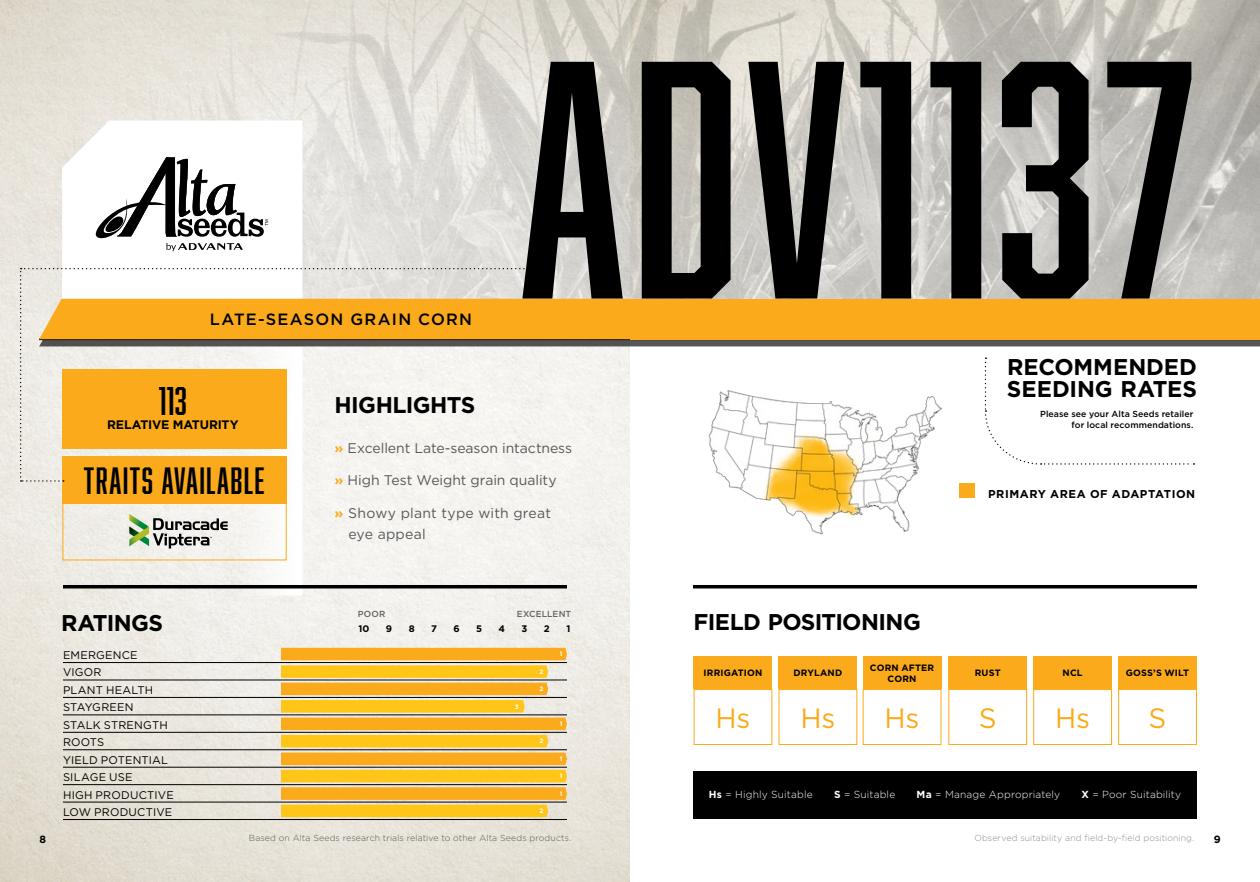
<style>
.page{position:relative;width:1260px;height:882px;background:#fff}
.page>*{position:absolute;margin:0;border:0;box-sizing:border-box;transform-origin:0 0}
.t1{font:311.5px "Abolition";letter-spacing:.02em;color:#000}
.t2{font:36.93px "Abolition";color:#000}
.t3{font:35px "Abolition";letter-spacing:.04em;color:#000}
.t4{font:28px "Gotham";letter-spacing:-.01em;color:#fbaa1b}
.t5{font:700 22.75px "Gotham";letter-spacing:-.025em;color:#000}
.t6{font:700 22.75px/21.9px "Gotham";letter-spacing:-.005em;color:#000}
.t7{font:500 16.28px "Gotham";letter-spacing:.08em;color:#000}
.t8{font:14px "Gotham";letter-spacing:-.005em;color:#58595b}
.t9{font:14px/21px "Gotham";letter-spacing:.015em;color:#58595b}
.t10{font:700 12.42px "Gotham";letter-spacing:-.02em;color:#000}
.t11{font:700 11.38px "Gotham";letter-spacing:.045em;color:#000}
.t12{font:11.03px/17.5px "Gotham";letter-spacing:.015em;color:#000}
.t13{font:700 10.5px "Gotham";color:#000}
.t14{font:300 10.15px "Gotham";letter-spacing:.015em;color:#fff}
.t15{font:700 9.45px "Gotham";color:#000}
.t16{font:700 9.1px/10.5px "Gotham";letter-spacing:.02em;color:#000;text-align:center}
.t17{font:300 8.75px "Gotham";letter-spacing:.01em;color:#58595b}
.t18{font:500 8.75px/11.4px "Gotham";letter-spacing:.005em;color:#000;text-align:right}
.t19{font:300 8.75px "Gotham";letter-spacing:.01em;color:#8a8c8e}
.t20{font:500 8.75px "Gotham";letter-spacing:.01em;color:#636466}
.t21{font:700 6.3px "Gotham";color:#fff}
.s1{font-weight:700;color:#fbaa1b}
.s2{font-weight:700}
</style>
<div class="page">
<div style="left:863px;top:656px;width:79px;height:33px;background:#fbaa1b"></div>
<div style="left:863px;top:689px;width:79px;height:56px;border:1px solid #fbaa1b"></div>
<div style="left:693px;top:771px;width:504px;height:48px;background:#000"></div>
<img style="left:0;top:312px;width:630px;height:570px">
<img style="left:0;top:0;width:1260px;height:312px">
<svg style="left:62px;top:120px;width:240px;height:147px"></svg>
<svg style="left:0;top:346px;width:302px;height:249px;fill:#f0ede8"></svg>
<hr style="left:63px;top:585px;width:504px;height:3px;background:#000">
<hr style="left:693px;top:585px;width:504px;height:3px;background:#000">
<hr style="left:63px;top:662px;width:504px;height:1px;background:#000">
<hr style="left:63px;top:680px;width:504px;height:1px;background:#000">
<hr style="left:63px;top:697px;width:504px;height:1px;background:#000">
<hr style="left:63px;top:715px;width:504px;height:1px;background:#000">
<hr style="left:63px;top:732px;width:504px;height:1px;background:#000">
<hr style="left:63px;top:749px;width:504px;height:1px;background:#000">
<hr style="left:63px;top:767px;width:504px;height:1px;background:#000">
<hr style="left:63px;top:784px;width:504px;height:1px;background:#000">
<hr style="left:63px;top:802px;width:504px;height:1px;background:#000">
<hr style="left:63px;top:819px;width:504px;height:1px;background:#000">
<svg style="left:281px;top:648px;width:286px;height:99px;background:#ecba49"></svg>
<svg style="left:281px;top:753px;width:286px;height:64px;background:#edb73d"></svg>
<svg style="left:630px;top:339px;width:630px;height:7px;background:#6c614c"></svg>
<div style="left:630px;top:299px;width:630px;height:40px;background:#fbaa1b"></div>
<div style="left:694px;top:689px;width:78px;height:56px;border:1px solid #fbaa1b"></div>
<div style="left:778px;top:656px;width:79px;height:33px;background:#fbaa1b"></div>
<div style="left:694px;top:656px;width:78px;height:33px;background:#fbaa1b"></div>
<div style="left:778px;top:689px;width:79px;height:56px;border:1px solid #fbaa1b"></div>
<div style="left:1033px;top:656px;width:79px;height:33px;background:#fbaa1b"></div>
<div style="left:1118px;top:656px;width:79px;height:33px;background:#fbaa1b"></div>
<div style="left:1033px;top:689px;width:79px;height:56px;border:1px solid #fbaa1b"></div>
<div style="left:1118px;top:689px;width:79px;height:56px;border:1px solid #fbaa1b"></div>
<img style="left:709px;top:390px;width:232px;height:144px">
<svg style="left:984px;top:358px;width:211px;height:107px"></svg>
<div style="left:959px;top:483px;width:15px;height:15px;background:#fbaa1b"></div>
<div style="left:948px;top:656px;width:79px;height:33px;background:#fbaa1b"></div>
<div style="left:948px;top:689px;width:79px;height:56px;border:1px solid #fbaa1b"></div>
<div style="left:62px;top:457px;width:225px;height:47px;background:#fbaa1b"></div>
<div style="left:62px;top:502px;width:225px;height:58px;border:1px solid #fbaa1b"></div>
<svg style="left:20px;top:267px;width:610px;height:215px"></svg>
<svg style="left:92px;top:157px;width:176px;height:94px"></svg>
<svg style="left:129px;top:514px;width:99px;height:35px"></svg>
<h3 class="t7" style="left:210px;top:308px;width:264px">LATE-SEASON GRAIN CORN</h3>
<h1 class="t1" style="left:520px;top:-1px;width:678px">adv1137</h1>
<h2 class="t2" style="left:159px;top:380px;width:30px">113</h2>
<p class="t10" style="left:107px;top:417px;width:133px">RELATIVE MATURITY</p>
<h3 class="t3" style="left:84px;top:460px;width:182px">TRAITS AVAILABLE</h3>
<h3 class="t5" style="left:335px;top:390px;width:142px">HIGHLIGHTS</h3>
<p class="t8" style="left:335px;top:439px;width:239px"><span class="s1">»</span> Excellent Late-season intactness</p>
<p class="t8" style="left:335px;top:471px;width:224px"><span class="s1">»</span> High Test Weight grain quality</p>
<p class="t9" style="left:348px;top:502px;width:204px;text-indent:-14px"><span class="s1">»</span> Showy plant type with great eye appeal</p>
<h3 class="t6" style="left:1007px;top:356px;width:192px">RECOMMENDED<br>SEEDING RATES</h3>
<p class="t18" style="left:1040px;top:408px;width:155px">Please see your Alta Seeds retailer for local recommendations.</p>
<p class="t11" style="left:988px;top:486px;width:209px">PRIMARY AREA OF ADAPTATION</p>
<p class="t20" style="left:358px;top:608px;width:29px">POOR</p>
<p class="t20" style="left:517px;top:608px;width:56px">EXCELLENT</p>
<h3 class="t5" style="left:61px;top:608px;width:103px">RATINGS</h3>
<p class="t15" style="left:358px;top:622px;width:13px">10</p>
<p class="t15" style="left:386px;top:622px;width:8px">9</p>
<p class="t15" style="left:409px;top:622px;width:7px">8</p>
<p class="t15" style="left:431px;top:622px;width:7px">7</p>
<p class="t15" style="left:453px;top:622px;width:8px">6</p>
<p class="t15" style="left:476px;top:622px;width:7px">5</p>
<p class="t15" style="left:499px;top:622px;width:8px">4</p>
<p class="t15" style="left:522px;top:622px;width:7px">3</p>
<p class="t15" style="left:544px;top:622px;width:7px">2</p>
<p class="t15" style="left:566px;top:622px;width:6px">1</p>
<p class="t12" style="left:63px;top:646px;width:112px">EMERGENCE<br>VIGOR<br>PLANT HEALTH<br>STAYGREEN<br>STALK STRENGTH<br>ROOTS<br>YIELD POTENTIAL<br>SILAGE USE<br>HIGH PRODUCTIVE<br>LOW PRODUCTIVE</p>
<p class="t21" style="left:515px;top:702px;width:5px">3</p>
<p class="t21" style="left:539px;top:667px;width:5px">2</p>
<p class="t21" style="left:539px;top:685px;width:5px">2</p>
<p class="t21" style="left:539px;top:737px;width:5px">2</p>
<p class="t21" style="left:539px;top:807px;width:5px">2</p>
<p class="t21" style="left:560px;top:650px;width:4px">1</p>
<p class="t21" style="left:560px;top:720px;width:4px">1</p>
<p class="t21" style="left:560px;top:755px;width:4px">1</p>
<p class="t21" style="left:560px;top:789px;width:4px">1</p>
<p class="t21" style="left:560px;top:772px;width:4px">1</p>
<h3 class="t5" style="left:694px;top:606px;width:229px">FIELD POSITIONING</h3>
<p class="t16" style="left:704px;top:668px;width:60px">IRRIGATION</p>
<p class="t16" style="left:793px;top:668px;width:50px">DRYLAND</p>
<h3 class="t4" style="left:800px;top:700px;width:36px">Hs</h3>
<h3 class="t4" style="left:716px;top:700px;width:36px">Hs</h3>
<p class="t16" style="left:870px;top:663px;width:66px">CORN AFTER<br>CORN</p>
<h3 class="t4" style="left:885px;top:700px;width:36px">Hs</h3>
<p class="t16" style="left:975px;top:668px;width:27px">RUST</p>
<h3 class="t4" style="left:979px;top:700px;width:19px">S</h3>
<p class="t16" style="left:1063px;top:668px;width:22px">NCL</p>
<p class="t16" style="left:1126px;top:668px;width:65px">GOSS’S WILT</p>
<h3 class="t4" style="left:1055px;top:700px;width:36px">Hs</h3>
<h3 class="t4" style="left:1149px;top:700px;width:19px">S</h3>
<p class="t14" style="left:709px;top:788px;width:105px"><span class="s2">Hs</span> = Highly Suitable</p>
<p class="t14" style="left:834px;top:788px;width:63px"><span class="s2">S</span> = Suitable</p>
<p class="t14" style="left:917px;top:788px;width:145px"><span class="s2">Ma</span> = Manage Appropriately</p>
<p class="t14" style="left:1082px;top:788px;width:101px"><span class="s2">X</span> = Poor Suitability</p>
<p class="t13" style="left:39px;top:832px;width:8px">8</p>
<p class="t17" style="left:249px;top:833px;width:324px">Based on Alta Seeds research trials relative to other Alta Seeds products.</p>
<p class="t19" style="left:975px;top:833px;width:221px">Observed suitability and field-by-field positioning.</p>
<p class="t13" style="left:1214px;top:832px;width:8px">9</p>
</div>
